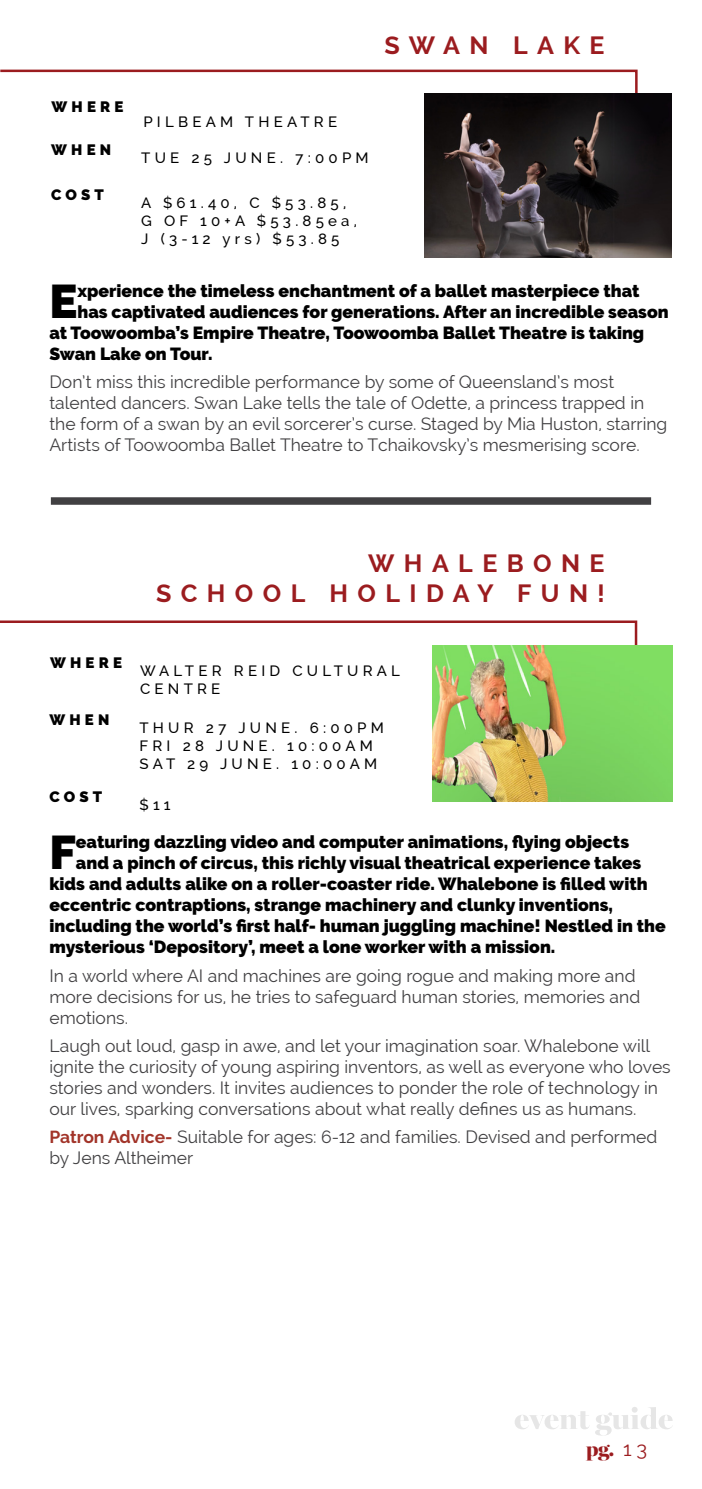
<style>
.page{position:relative;width:702px;height:1489px;background:#fff}
.page>*{position:absolute;margin:0;border:0;box-sizing:border-box;transform-origin:0 0}
.t1{font:900 47px "Raleway";color:#000}
.t2{font:700 25px/30px "Raleway";letter-spacing:.375em;color:#9b1c1f;text-align:right}
.t3{font:900 20px "Miller Banner";color:#9b1c1f}
.t4{font:17.5px/21px "Raleway";color:#414042}
.t5{font:900 17.5px "Raleway";color:#000}
.t6{font:500 15px/18px "Raleway";letter-spacing:.28em;color:#000}
.t7{font:900 15px "Raleway";letter-spacing:.28em;color:#000}
.s1{font-weight:700;color:#a23429}
.s2{font-family:"Raleway";font-weight:400}
</style>
<div class="page">
<svg style="left:515px;top:1407px;width:158px;height:28px"></svg>
<img style="left:425px;top:93px;width:246px;height:165px">
<div style="left:51px;top:497px;width:600px;height:8px;background:#414042"></div>
<svg style="left:0;top:620px;width:638px;height:53px"></svg>
<img style="left:433px;top:645px;width:240px;height:156px">
<svg style="left:0;top:69px;width:638px;height:54px"></svg>
<h2 class="t2" style="left:384px;top:30px;width:222px">SWAN LAKE</h2>
<p class="t7" style="left:51px;top:98px;width:73px">WHERE</p>
<p class="t7" style="left:51px;top:141px;width:61px">WHEN</p>
<p class="t7" style="left:51px;top:186px;width:54px">COST</p>
<p class="t6" style="left:143px;top:113px;width:195px">PILBEAM THEATRE</p>
<p class="t6" style="left:141px;top:149px;width:229px">TUE 25 JUNE. 7:00PM</p>
<p class="t6" style="left:141px;top:193px;width:217px">A $61.40, C $53.85,<br>G OF 10+A $53.85ea,<br>J (3-12 yrs) $53.85</p>
<h1 class="t1" style="left:49px;top:274px;width:30px">E</h1>
<p class="t5" style="left:77px;top:281px;width:563px">xperience the timeless enchantment of a ballet masterpiece that</p>
<p class="t5" style="left:77px;top:302px;width:592px">has captivated audiences for generations. After an incredible season</p>
<p class="t5" style="left:49px;top:323px;width:596px">at Toowoomba’s Empire Theatre, Toowoomba Ballet Theatre is taking</p>
<p class="t5" style="left:49px;top:344px;width:165px">Swan Lake on Tour.</p>
<p class="t4" style="left:49px;top:371px;width:619px">Don’t miss this incredible performance by some of Queensland’s most talented dancers. Swan Lake tells the tale of Odette, a princess trapped in the form of a swan by an evil sorcerer’s curse. Staged by Mia Huston, starring Artists of Toowoomba Ballet Theatre to Tchaikovsky’s mesmerising score.</p>
<h2 class="t2" style="left:156px;top:548px;width:450px">WHALEBONE<br>SCHOOL HOLIDAY FUN!</h2>
<p class="t7" style="left:50px;top:653px;width:73px">WHERE</p>
<p class="t7" style="left:49px;top:711px;width:61px">WHEN</p>
<p class="t7" style="left:49px;top:788px;width:54px">COST</p>
<p class="t6" style="left:140px;top:661px;width:261px">WALTER REID CULTURAL<br>CENTRE</p>
<p class="t6" style="left:139px;top:719px;width:246px">THUR 27 JUNE. 6:00PM<br>FRI 28 JUNE. 10:00AM<br>SAT 29 JUNE. 10:00AM</p>
<p class="t6" style="left:139px;top:796px;width:33px">$11</p>
<h1 class="t1" style="left:49px;top:825px;width:28px">F</h1>
<p class="t5" style="left:76px;top:832px;width:554px">eaturing dazzling video and computer animations, flying objects</p>
<p class="t5" style="left:76px;top:853px;width:567px">and a pinch of circus, this richly visual theatrical experience takes</p>
<p class="t5" style="left:49px;top:874px;width:599px">kids and adults alike on a roller-coaster ride. Whalebone is filled with</p>
<p class="t5" style="left:49px;top:895px;width:565px">eccentric contraptions, strange machinery and clunky inventions,</p>
<p class="t5" style="left:49px;top:916px;width:617px">including the world’s first half- human juggling machine! Nestled in the</p>
<p class="t5" style="left:49px;top:937px;width:507px">mysterious ‘Depository’, meet a lone worker with a mission.</p>
<p class="t4" style="left:49px;top:964px;width:592px">In a world where AI and machines are going rogue and making more and more decisions for us, he tries to safeguard human stories, memories and emotions.</p>
<p class="t4" style="left:49px;top:1034px;width:622px">Laugh out loud, gasp in awe, and let your imagination soar. Whalebone will ignite the curiosity of young aspiring inventors, as well as everyone who loves stories and wonders. It invites audiences to ponder the role of technology in our lives, sparking conversations about what really defines us as humans.</p>
<p class="t4" style="left:49px;top:1125px;width:609px"><span class="s1">Patron Advice-</span> Suitable for ages: 6-12 and families. Devised and performed by Jens Altheimer</p>
<p class="t3" style="left:586px;top:1436px;width:62px">pg. <span class="s2">13</span></p>
</div>
